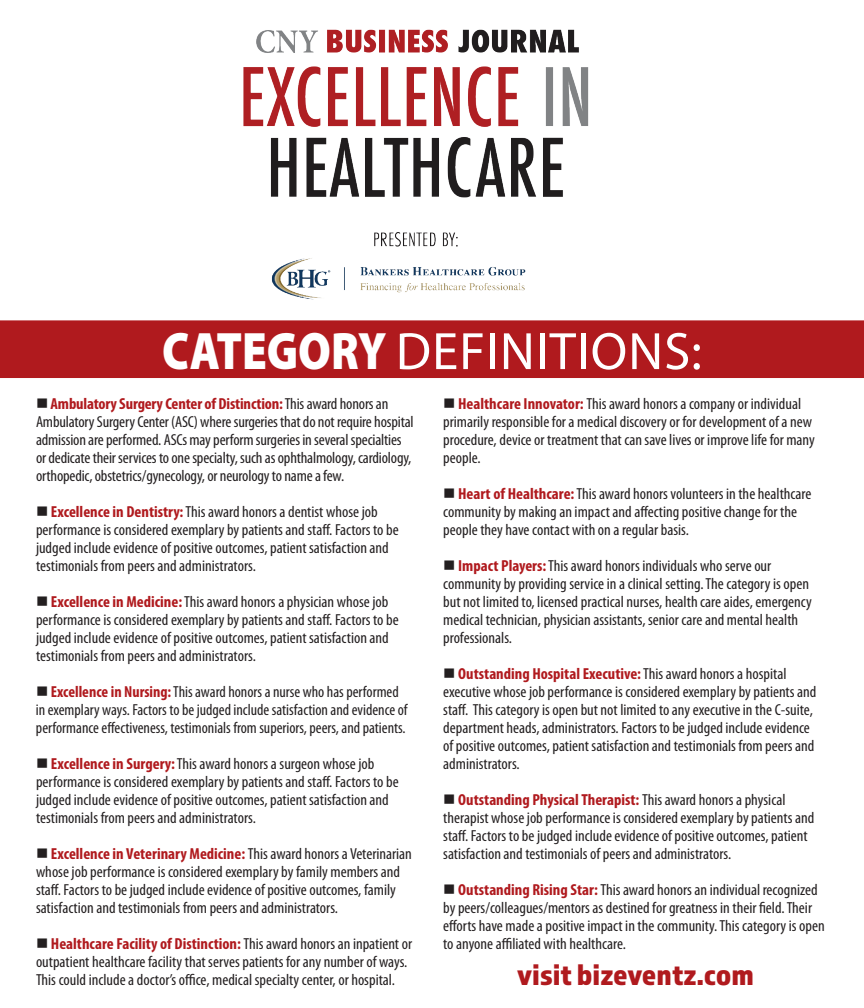
<style>
.page{position:relative;width:864px;height:1008px;background:#fff}
.page>*{position:absolute;margin:0;border:0;box-sizing:border-box;transform-origin:0 0}
.t1{font:53px "Myriad Pro";letter-spacing:.02em;color:#fff}
.t2{font:31px "Almaq Refined";color:#b01a1e}
.t3{font:condensed 16px/18px "Myriad Pro";color:#231f20}
.s1{font-weight:900}
.s2{font-weight:700;color:#b01a1e}
</style>
<div class="page">
<div style="left:0;top:321px;width:864px;height:57px;background:#b01a1e"></div>
<div style="left:0;top:320px;width:864px;height:58px;border:1px solid #b01a1e"></div>
<img style="left:188px;top:29px;width:468px;height:292px">
<h1 class="t1" style="left:162px;top:319px;width:541px"><span class="s1">CATEGORY</span> DEFINITIONS:</h1>
<p class="t3" style="left:36px;top:395px;width:379px">■ <span class="s2">Ambulatory Surgery Center of Distinction:</span> This award honors an Ambulatory Surgery Center (ASC) where surgeries that do not require hospital admission are performed. ASCs may perform surgeries in several specialties or dedicate their services to one specialty, such as ophthalmology, cardiology, orthopedic, obstetrics/gynecology, or neurology to name a few.</p>
<p class="t3" style="left:36px;top:503px;width:364px">■ <span class="s2">Excellence in Dentistry:</span> This award honors a dentist whose job performance is considered exemplary by patients and staff. Factors to be judged include evidence of positive outcomes, patient satisfaction and testimonials from peers and administrators.</p>
<p class="t3" style="left:36px;top:593px;width:364px">■ <span class="s2">Excellence in Medicine:</span>This award honors a physician whose job performance is considered exemplary by patients and staff. Factors to be judged include evidence of positive outcomes, patient satisfaction and testimonials from peers and administrators.</p>
<p class="t3" style="left:36px;top:683px;width:373px">■ <span class="s2">Excellence in Nursing:</span> This award honors a nurse who has performed in exemplary ways. Factors to be judged include satisfaction and evidence of performance effectiveness, testimonials from superiors, peers, and patients.</p>
<p class="t3" style="left:36px;top:755px;width:364px">■ <span class="s2">Excellence in Surgery:</span> This award honors a surgeon whose job performance is considered exemplary by patients and staff. Factors to be judged include evidence of positive outcomes, patient satisfaction and testimonials from peers and administrators.</p>
<p class="t3" style="left:36px;top:845px;width:377px">■ <span class="s2">Excellence in Veterinary Medicine:</span> This award honors a Veterinarian whose job performance is considered exemplary by family members and staff. Factors to be judged include evidence of positive outcomes, family satisfaction and testimonials from peers and administrators.</p>
<p class="t3" style="left:36px;top:935px;width:378px">■ <span class="s2">Healthcare Facility of Distinction:</span> This award honors an inpatient or outpatient healthcare facility that serves patients for any number of ways.<br>This could include a doctor’s office, medical specialty center, or hospital.</p>
<p class="t3" style="left:443px;top:395px;width:373px">■ <span class="s2">Healthcare Innovator:</span> This award honors a company or individual primarily responsible for a medical discovery or for development of a new procedure, device or treatment that can save lives or improve life for many people.</p>
<p class="t3" style="left:443px;top:485px;width:370px">■ <span class="s2">Heart of Healthcare:</span> This award honors volunteers in the healthcare community by making an impact and affecting positive change for the people they have contact with on a regular basis.</p>
<p class="t3" style="left:443px;top:557px;width:370px">■ <span class="s2">Impact Players:</span> This award honors individuals who serve our community by providing service in a clinical setting. The category is open but not limited to, licensed practical nurses, health care aides, emergency medical technician, physician assistants, senior care and mental health professionals.</p>
<p class="t3" style="left:443px;top:665px;width:375px">■ <span class="s2">Outstanding Hospital Executive:</span> This award honors a hospital executive whose job performance is considered exemplary by patients and staff. This category is open but not limited to any executive in the C-suite, department heads, administrators. Factors to be judged include evidence of positive outcomes, patient satisfaction and testimonials from peers and administrators.</p>
<p class="t3" style="left:443px;top:791px;width:373px">■ <span class="s2">Outstanding Physical Therapist:</span> This award honors a physical therapist whose job performance is considered exemplary by patients and staff. Factors to be judged include evidence of positive outcomes, patient satisfaction and testimonials of peers and administrators.</p>
<p class="t3" style="left:443px;top:881px;width:383px">■ <span class="s2">Outstanding Rising Star:</span> This award honors an individual recognized by peers/colleagues/mentors as destined for greatness in their field. Their efforts have made a positive impact in the community. This category is open to anyone affiliated with healthcare.</p>
<h2 class="t2" style="left:517px;top:956px;width:238px">visit bizeventz.com</h2>
</div>
